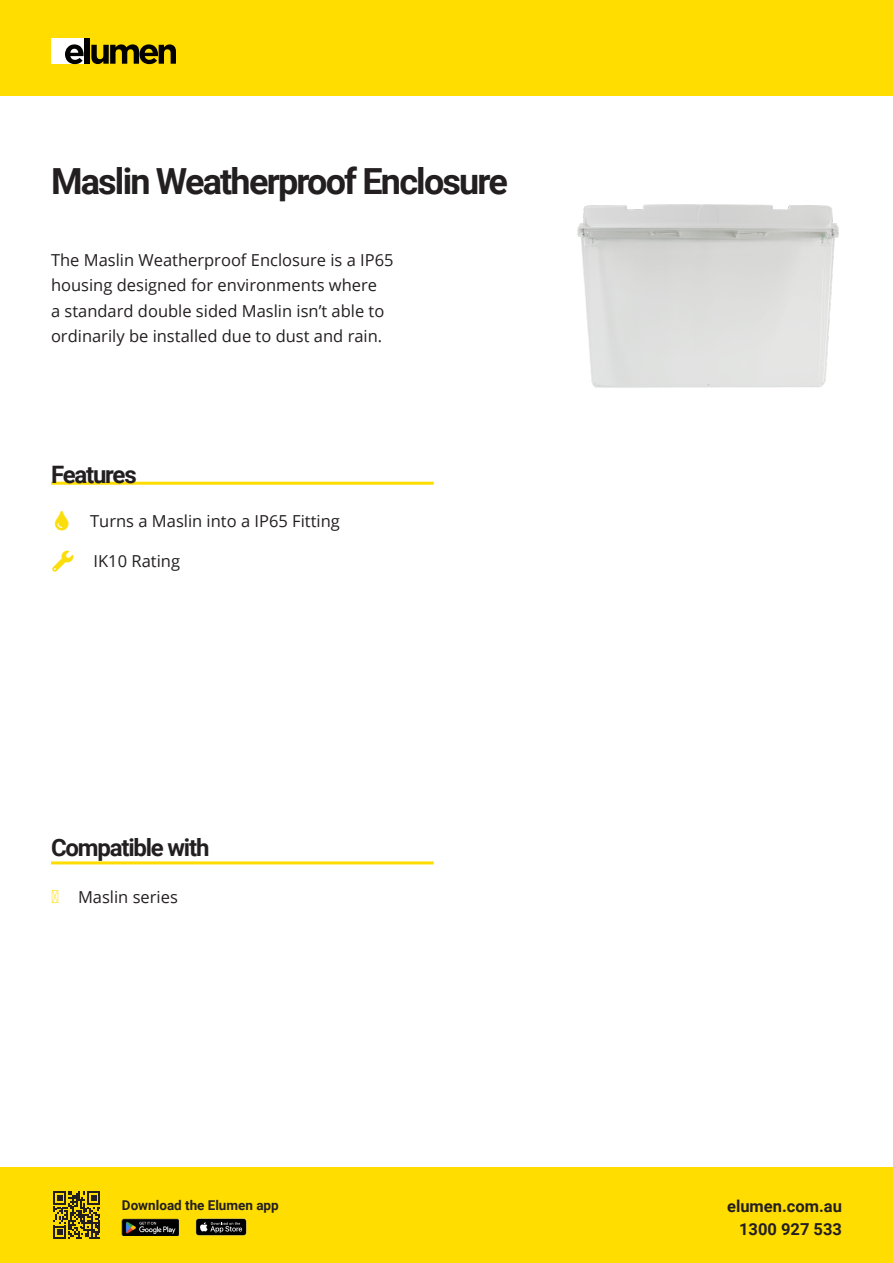
<style>
.page{position:relative;width:893px;height:1263px;background:#fff}
.page>*{position:absolute;margin:0;border:0;box-sizing:border-box;transform-origin:0 0}
.Product_Name{font:700 36px "Roboto";letter-spacing:-.05em;color:#231f20}
.Subtitle{font:700 24px "Roboto";letter-spacing:-.05em;color:#231f20}
.t1{font:16.5px/25.5px "Open Sans";color:#231f20}
.t2{font:700 16.5px "Roboto";color:#231f20}
.t3{font:700 13.5px "Roboto";color:#231f20}
.s1{font-family:"Roboto";font-weight:900;font-size:18px;color:#fd0}
</style>
<div class="page">
<div style="left:0;top:1167px;width:893px;height:96px;background:#fd0"></div>
<div style="left:0;top:0;width:893px;height:96px;background:#fd0"></div>
<div style="left:51px;top:38px;width:34px;height:26px;background:#fff"></div>
<svg style="left:65px;top:44px;width:19px;height:20px"></svg>
<div style="left:84px;top:38px;width:6px;height:26px;background:#000"></div>
<svg style="left:91px;top:44px;width:85px;height:20px"></svg>
<img style="left:122px;top:1218px;width:57px;height:17px">
<svg style="left:196px;top:1218px;width:50px;height:17px"></svg>
<svg style="left:53px;top:1191px;width:47px;height:48px"></svg>
<img style="left:577px;top:204px;width:262px;height:184px">
<hr style="left:51px;top:482px;width:383px;height:3px;background:#fd0">
<hr style="left:51px;top:861px;width:383px;height:3px;background:#fd0">
<p class="Product_Name" style="left:51px;top:156px;width:459px">Maslin Weatherproof Enclosure</p>
<p class="t1" style="left:51px;top:247px;width:344px">The Maslin Weatherproof Enclosure is a IP65 housing designed for environments where<br>a standard double sided Maslin isn’t able to ordinarily be installed due to dust and rain.</p>
<p class="Subtitle" style="left:51px;top:458px;width:87px">Features</p>
<p class="t1" style="left:90px;top:508px;width:251px">Turns a Maslin into a IP65 Fitting</p>
<p class="t1" style="left:94px;top:547px;width:88px">IK10 Rating</p>
<p class="Subtitle" style="left:51px;top:830px;width:160px">Compatible with</p>
<p class="t1" style="left:51px;top:883px;width:128px"><span class="s1">ꟷ</span> Maslin series</p>
<p class="t3" style="left:122px;top:1196px;width:158px">Download the Elumen app</p>
<p class="t2" style="left:727px;top:1194px;width:116px">elumen.com.au</p>
<p class="t2" style="left:739px;top:1217px;width:104px">1300 927 533</p>
</div>
